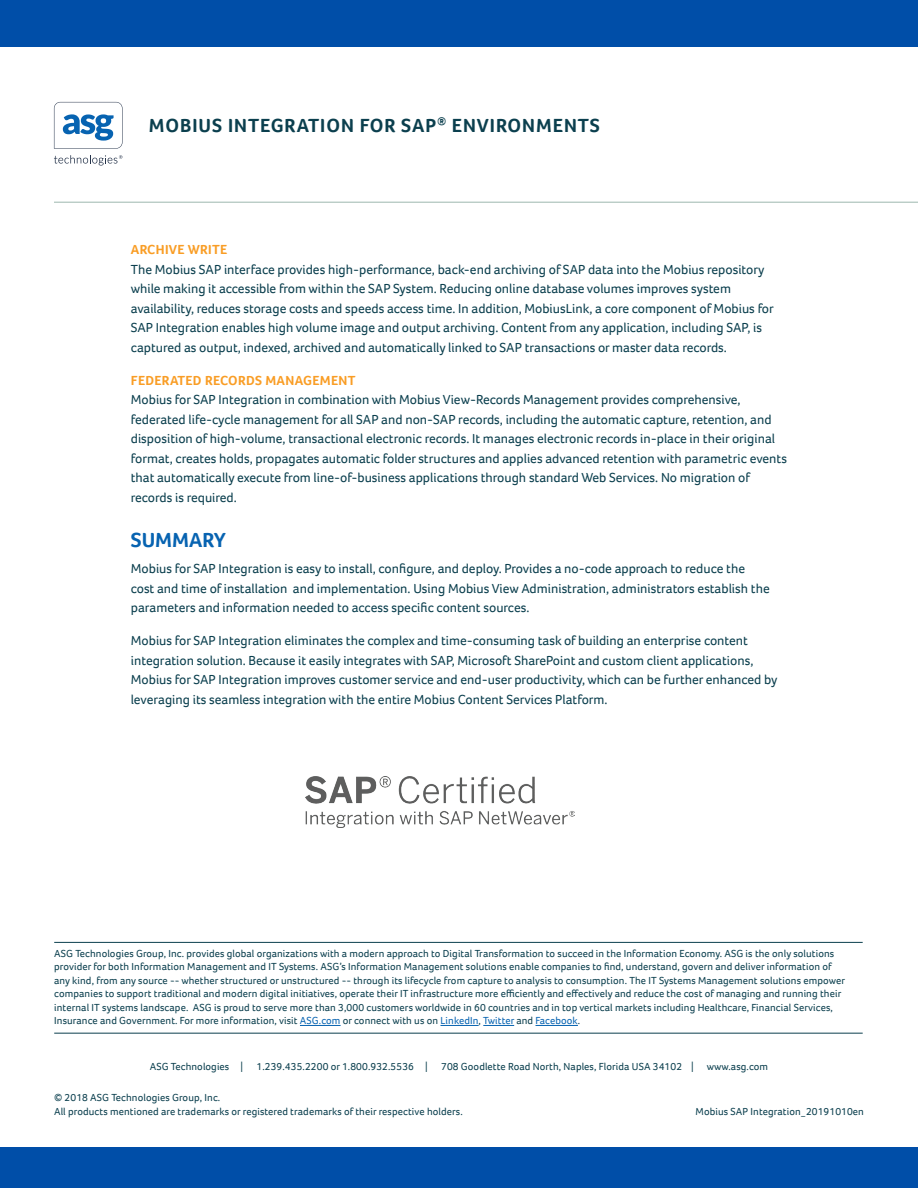
<style>
.page{position:relative;width:918px;height:1188px;background:#fff}
.page>*{position:absolute;margin:0;border:0;box-sizing:border-box;transform-origin:0 0}
.paragraph_header{font:700 21px "Foco";color:#0763b1}
.t1{font:700 19.5px "Foco";letter-spacing:.05em;color:#0b3f4e}
.body_primary{font:13.5px/19.5px "Foco";color:#0b3f4e}
.Sub_heading{font:700 13.5px "Foco";letter-spacing:.025em;color:#f99d25}
.t2{font:10.5px/13.5px "Foco";letter-spacing:.01em;color:#0b3f4e}
.s1{color:#0763b1}
</style>
<div class="page">
<div style="left:0;top:1148px;width:918px;height:40px;background:#004ea8"></div>
<hr style="left:54px;top:942px;width:809px;height:1px;background:#0b3f4e">
<hr style="left:54px;top:1033px;width:809px;height:1px;background:#0b3f4e">
<hr style="left:300px;top:1025px;width:41px;height:1px;background:#0763b1">
<hr style="left:441px;top:1025px;width:38px;height:1px;background:#0763b1">
<hr style="left:483px;top:1025px;width:31px;height:1px;background:#0763b1">
<hr style="left:536px;top:1025px;width:42px;height:1px;background:#0763b1">
<hr style="left:54px;top:202px;width:864px;height:1px;background:#9cb7ae">
<div style="left:0;top:0;width:918px;height:46px;background:#004ea8"></div>
<svg style="left:54px;top:102px;width:68px;height:47px"></svg>
<svg style="left:54px;top:155px;width:68px;height:11px"></svg>
<img style="left:306px;top:777px;width:268px;height:51px">
<h2 class="t1" style="left:149px;top:112px;width:453px">MOBIUS INTEGRATION FOR SAP<sup>®</sup> ENVIRONMENTS</h2>
<p class="Sub_heading" style="left:131px;top:241px;width:98px">ARCHIVE WRITE</p>
<p class="body_primary" style="left:131px;top:259px;width:645px">The Mobius SAP interface provides high-performance, back-end archiving of SAP data into the Mobius repository while making it accessible from within the SAP System. Reducing online database volumes improves system availability, reduces storage costs and speeds access time. In addition, MobiusLink, a core component of Mobius for SAP Integration enables high volume image and output archiving. Content from any application, including SAP, is captured as output, indexed, archived and automatically linked to SAP transactions or master data records.</p>
<p class="Sub_heading" style="left:131px;top:371px;width:226px">FEDERATED RECORDS MANAGEMENT</p>
<p class="body_primary" style="left:131px;top:390px;width:658px">Mobius for SAP Integration in combination with Mobius View-Records Management provides comprehensive, federated life-cycle management for all SAP and non-SAP records, including the automatic capture, retention, and disposition of high-volume, transactional electronic records. It manages electronic records in-place in their original format, creates holds, propagates automatic folder structures and applies advanced retention with parametric events that automatically execute from line-of-business applications through standard Web Services. No migration of records is required.</p>
<p class="paragraph_header" style="left:131px;top:526px;width:97px">SUMMARY</p>
<p class="body_primary" style="left:131px;top:559px;width:640px">Mobius for SAP Integration is easy to install, configure, and deploy. Provides a no-code approach to reduce the cost and time of installation and implementation. Using Mobius View Administration, administrators establish the parameters and information needed to access specific content sources.</p>
<p class="body_primary" style="left:131px;top:631px;width:648px">Mobius for SAP Integration eliminates the complex and time-consuming task of building an enterprise content integration solution. Because it easily integrates with SAP, Microsoft SharePoint and custom client applications, Mobius for SAP Integration improves customer service and end-user productivity, which can be further enhanced by leveraging its seamless integration with the entire Mobius Content Services Platform.</p>
<p class="t2" style="left:54px;top:946px;width:792px">ASG Technologies Group, Inc. provides global organizations with a modern approach to Digital Transformation to succeed in the Information Economy. ASG is the only solutions provider for both Information Management and IT Systems. ASG’s Information Management solutions enable companies to find, understand, govern and deliver information of any kind, from any source -- whether structured or unstructured -- through its lifecycle from capture to analysis to consumption. The IT Systems Management solutions empower companies to support traditional and modern digital initiatives, operate their IT infrastructure more efficiently and effectively and reduce the cost of managing and running their internal IT systems landscape. ASG is proud to serve more than 3,000 customers worldwide in 60 countries and in top vertical markets including Healthcare, Financial Services, Insurance and Government. For more information, visit <span class="s1">ASG.com</span> or connect with us on <span class="s1">LinkedIn</span>, <span class="s1">Twitter</span> and <span class="s1">Facebook</span>.</p>
<p class="t2" style="left:150px;top:1059px;width:95px">ASG Technologies |</p>
<p class="t2" style="left:257px;top:1059px;width:173px">1.239.435.2200 or 1.800.932.5536 |</p>
<p class="t2" style="left:441px;top:1059px;width:329px">708 Goodlette Road North, Naples, Florida USA 34102 | www.asg.com</p>
<p class="t2" style="left:54px;top:1091px;width:410px">© 2018 ASG Technologies Group, Inc.<br>All products mentioned are trademarks or registered trademarks of their respective holders.</p>
<p class="t2" style="left:696px;top:1104px;width:170px">Mobius SAP Integration_20191010en</p>
</div>
